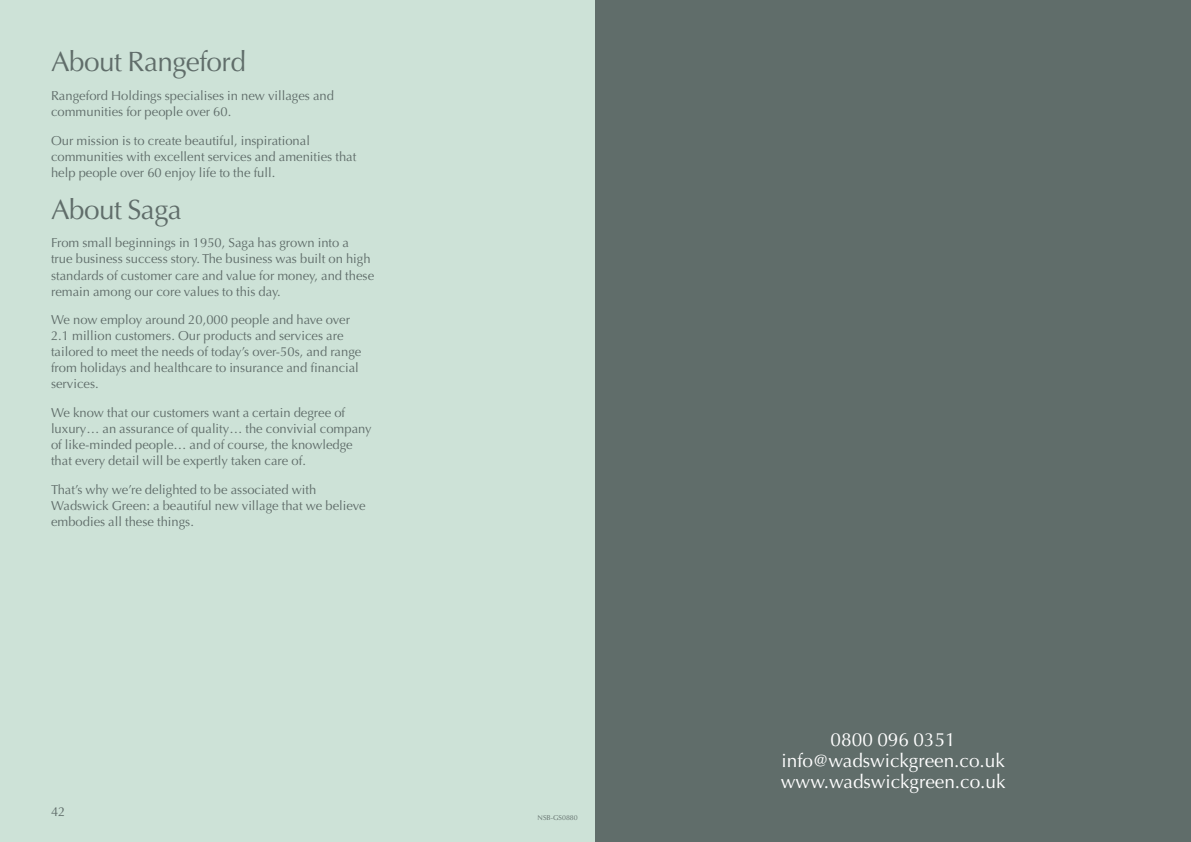
<style>
.page{position:relative;width:1191px;height:842px;background:#fff}
.page>*{position:absolute;margin:0;border:0;box-sizing:border-box;transform-origin:0 0}
.t1{font:28px "Optima LT";letter-spacing:-.02em;color:#606d6a}
.t2{font:19px/21px "Optima LT";color:#fff;text-align:center}
.t3{font:13px/16px "Optima LT";color:#606d6a}
.t4{font:7px "Optima LT";color:#606d6a}
</style>
<div class="page">
<div style="left:0;top:1px;width:595px;height:841px;background:#cde2d7"></div>
<div style="left:595px;top:1px;width:595px;height:841px;background:#606d6a"></div>
<h1 class="t1" style="left:51px;top:46px;width:196px">About Rangeford</h1>
<p class="t3" style="left:51px;top:88px;width:284px">Rangeford Holdings specialises in new villages and communities for people over 60.</p>
<p class="t3" style="left:51px;top:133px;width:307px">Our mission is to create beautiful, inspirational communities with excellent services and amenities that help people over 60 enjoy life to the full.</p>
<h1 class="t1" style="left:51px;top:193px;width:132px">About Saga</h1>
<p class="t3" style="left:51px;top:235px;width:325px">From small beginnings in 1950, Saga has grown into a<br>true business success story. The business was built on high standards of customer care and value for money, and these remain among our core values to this day.</p>
<p class="t3" style="left:51px;top:312px;width:312px">We now employ around 20,000 people and have over 2.1 million customers. Our products and services are tailored to meet the needs of today’s over-50s, and range from holidays and healthcare to insurance and financial services.</p>
<p class="t3" style="left:51px;top:405px;width:322px">We know that our customers want a certain degree of luxury… an assurance of quality… the convivial company of like-minded people… and of course, the knowledge that every detail will be expertly taken care of.</p>
<p class="t3" style="left:51px;top:482px;width:316px">That’s why we’re delighted to be associated with<br>Wadswick Green: a beautiful new village that we believe embodies all these things.</p>
<p class="t3" style="left:51px;top:804px;width:16px">42</p>
<p class="t4" style="left:537px;top:814px;width:42px">NSB-GS0880</p>
<h2 class="t2" style="left:781px;top:729px;width:226px">0800 096 0351 info@wadswickgreen.co.uk www.wadswickgreen.co.uk</h2>
</div>
